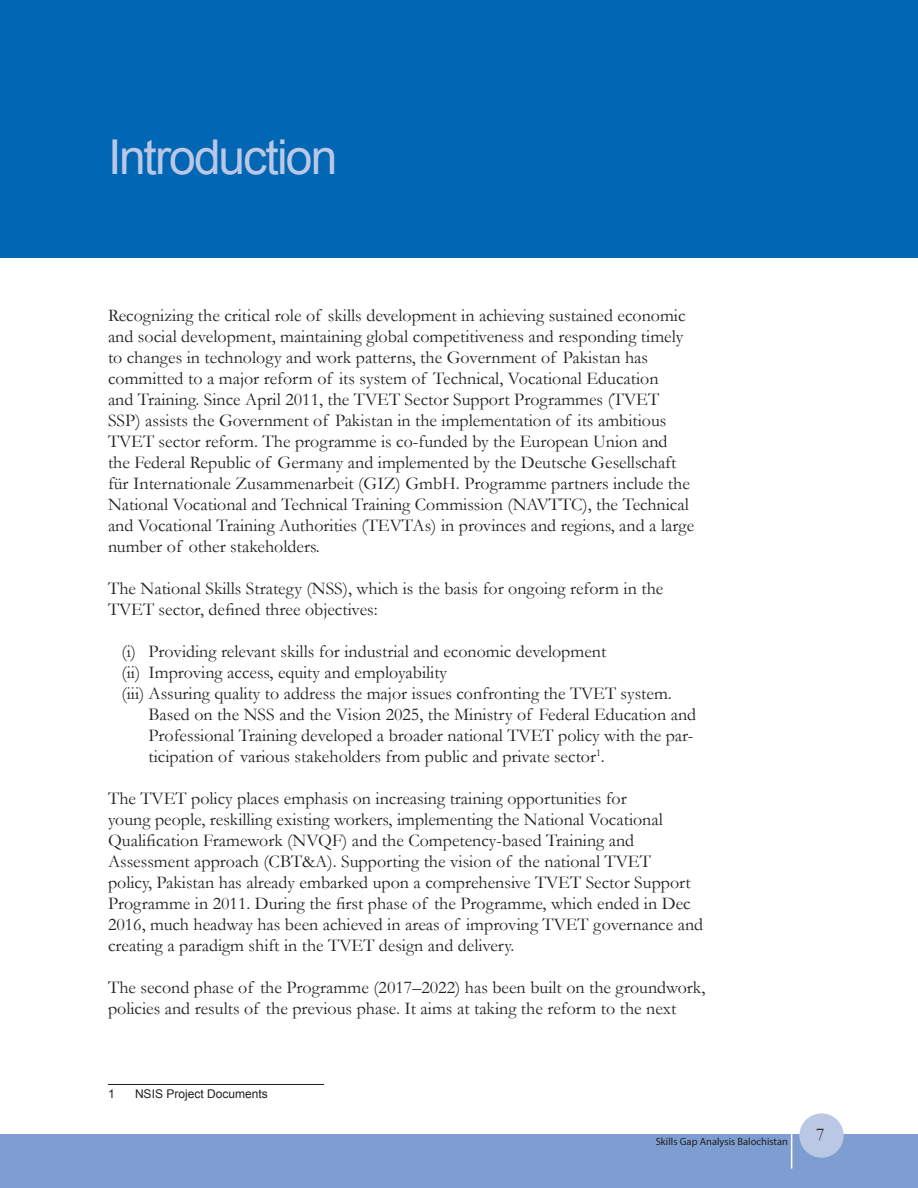
<style>
.page{position:relative;width:918px;height:1188px;background:#fff}
.page>*{position:absolute;margin:0;border:0;box-sizing:border-box;transform-origin:0 0}
.t1{font:48px "Arial";letter-spacing:-.04em;color:#bac8e6}
.t2{font:18px/21px "Garamond";color:#231f20}
.t3{font:12px "Arial";color:#231f20}
.t4{font:10.5px "Myriad Pro";color:#231f20}
</style>
<div class="page">
<div style="left:0;top:1134px;width:918px;height:54px;background:#7e9ed2"></div>
<div style="left:799px;top:1113px;width:45px;height:45px;background:#bac8e6;border-radius:50%"></div>
<hr style="left:791px;top:1134px;width:1px;height:35px;background:#fff">
<div style="left:0;top:0;width:918px;height:258px;background:#0166b3"></div>
<hr style="left:108px;top:1084px;width:216px;height:1px;background:#231f20">
<h1 class="t1" style="left:108px;top:126px;width:231px">Introduction</h1>
<p class="t2" style="left:108px;top:304px;width:588px">Recognizing the critical role of skills development in achieving sustained economic and social development, maintaining global competitiveness and responding timely to changes in technology and work patterns, the Government of Pakistan has committed to a major reform of its system of Technical, Vocational Education<br>and Training. Since April 2011, the TVET Sector Support Programmes (TVET SSP) assists the Government of Pakistan in the implementation of its ambitious TVET sector reform. The programme is co-funded by the European Union and<br>the Federal Republic of Germany and implemented by the Deutsche Gesellschaft für Internationale Zusammenarbeit (GIZ) GmbH. Programme partners include the National Vocational and Technical Training Commission (NAVTTC), the Technical and Vocational Training Authorities (TEVTAs) in provinces and regions, and a large number of other stakeholders.</p>
<p class="t2" style="left:108px;top:577px;width:557px">The National Skills Strategy (NSS), which is the basis for ongoing reform in the<br>TVET sector, defined three objectives:</p>
<p class="t2" style="left:122px;top:640px;width:486px">(i) Providing relevant skills for industrial and economic development</p>
<p class="t2" style="left:122px;top:661px;width:327px">(ii) Improving access, equity and employability</p>
<p class="t2" style="left:122px;top:682px;width:552px">(iii) Assuring quality to address the major issues confronting the TVET system.</p>
<p class="t2" style="left:148px;top:703px;width:549px">Based on the NSS and the Vision 2025, the Ministry of Federal Education and</p>
<p class="t2" style="left:148px;top:724px;width:547px">Professional Training developed a broader national TVET policy with the par-</p>
<p class="t2" style="left:149px;top:745px;width:458px">ticipation of various stakeholders from public and private sector<sup>1</sup>.</p>
<p class="t2" style="left:108px;top:787px;width:597px">The TVET policy places emphasis on increasing training opportunities for<br>young people, reskilling existing workers, implementing the National Vocational Qualification Framework (NVQF) and the Competency-based Training and Assessment approach (CBT&amp;A). Supporting the vision of the national TVET<br>policy, Pakistan has already embarked upon a comprehensive TVET Sector Support Programme in 2011. During the first phase of the Programme, which ended in Dec 2016, much headway has been achieved in areas of improving TVET governance and creating a paradigm shift in the TVET design and delivery.</p>
<p class="t2" style="left:108px;top:976px;width:599px">The second phase of the Programme (2017–2022) has been built on the groundwork, policies and results of the previous phase. It aims at taking the reform to the next</p>
<p class="t3" style="left:108px;top:1086px;width:8px">1</p>
<p class="t3" style="left:135px;top:1086px;width:134px">NSIS Project Documents</p>
<p class="t4" style="left:656px;top:1135px;width:134px">Skills Gap Analysis Balochistan</p>
<p class="t2" style="left:816px;top:1123px;width:10px">7</p>
</div>
